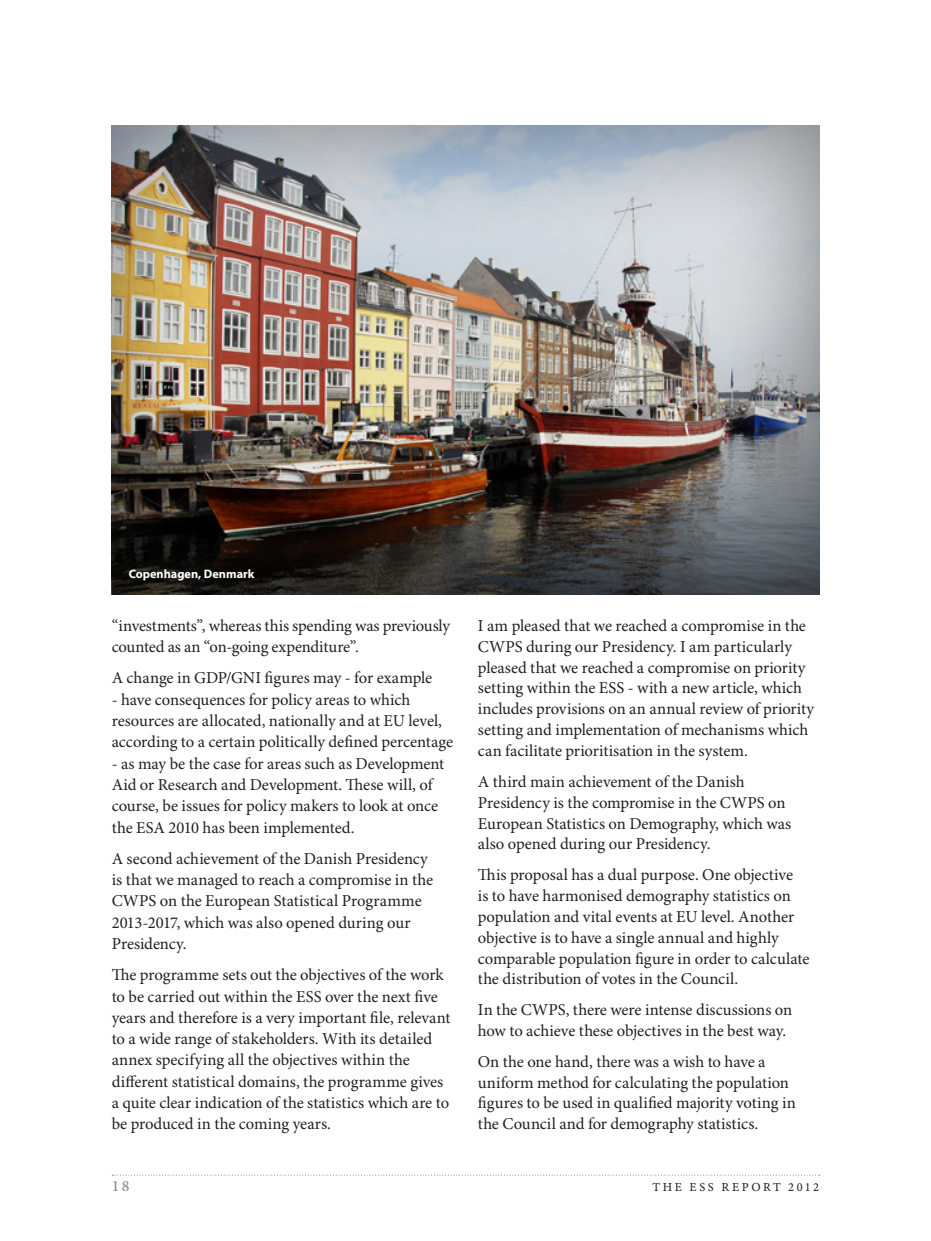
<style>
.page{position:relative;width:931px;height:1241px;background:#fff}
.page>*{position:absolute;margin:0;border:0;box-sizing:border-box;transform-origin:0 0}
.body_1{font:16.62px/20.8px "Minion Pro";letter-spacing:-.005em;color:#231f20}
.t1{font:15.75px "Minion Pro Capt";color:#808285}
.t2{font:700 12.25px "Myriad Pro";color:#fff}
.t3{font:12.25px "Minion Pro Capt";letter-spacing:.215em;color:#231f20}
</style>
<div class="page">
<svg style="left:112px;top:1174px;width:707px;height:1px"></svg>
<div style="left:111px;top:109px;width:710px;height:485px;background:#231f20;opacity:.5"></div>
<p class="t2" style="left:129px;top:566px;width:127px">Copenhagen, Denmark</p>
<p class="body_1" style="left:112px;top:615px;width:340px;line-height:21.3px">“investments”, whereas this spending was previously counted as an “on-going expenditure”.</p>
<p class="body_1" style="left:112px;top:668px;width:322px">A change in GDP/GNI figures may - for example</p>
<p class="body_1" style="left:112px;top:689px;width:343px;line-height:21.3px">- have consequences for policy areas to which resources are allocated, nationally and at EU level, according to a certain politically defined percentage</p>
<p class="body_1" style="left:112px;top:753px;width:334px;line-height:21.3px">- as may be the case for areas such as Development Aid or Research and Development. These will, of course, be issues for policy makers to look at once the ESA 2010 has been implemented.</p>
<p class="body_1" style="left:112px;top:848px;width:323px;line-height:21.3px">A second achievement of the Danish Presidency is that we managed to reach a compromise in the CWPS on the European Statistical Programme 2013-2017, which was also opened during our Presidency.</p>
<p class="body_1" style="left:112px;top:964px;width:340px;line-height:21.3px">The programme sets out the objectives of the work to be carried out within the ESS over the next five years and therefore is a very important file, relevant to a wide range of stakeholders. With its detailed annex specifying all the objectives within the different statistical domains, the programme gives a quite clear indication of the statistics which are to be produced in the coming years.</p>
<p class="body_1" style="left:477px;top:615px;width:338px">I am pleased that we reached a compromise in the CWPS during our Presidency. I am particularly pleased that we reached a compromise on priority setting within the ESS - with a new article, which includes provisions on an annual review of priority setting and implementation of mechanisms which can facilitate prioritisation in the system.</p>
<p class="body_1" style="left:477px;top:771px;width:315px">A third main achievement of the Danish Presidency is the compromise in the CWPS on European Statistics on Demography, which was also opened during our Presidency.</p>
<p class="body_1" style="left:477px;top:864px;width:333px">This proposal has a dual purpose. One objective<br>is to have harmonised demography statistics on population and vital events at EU level. Another objective is to have a single annual and highly comparable population figure in order to calculate the distribution of votes in the Council.</p>
<p class="body_1" style="left:477px;top:999px;width:316px">In the CWPS, there were intense discussions on how to achieve these objectives in the best way.</p>
<p class="body_1" style="left:477px;top:1051px;width:319px">On the one hand, there was a wish to have a uniform method for calculating the population figures to be used in qualified majority voting in the Council and for demography statistics.</p>
<p class="t1" style="left:112px;top:1175px;width:19px">18</p>
<p class="t3" style="left:652px;top:1178px;width:168px">THE ESS REPORT 2012</p>
</div>
